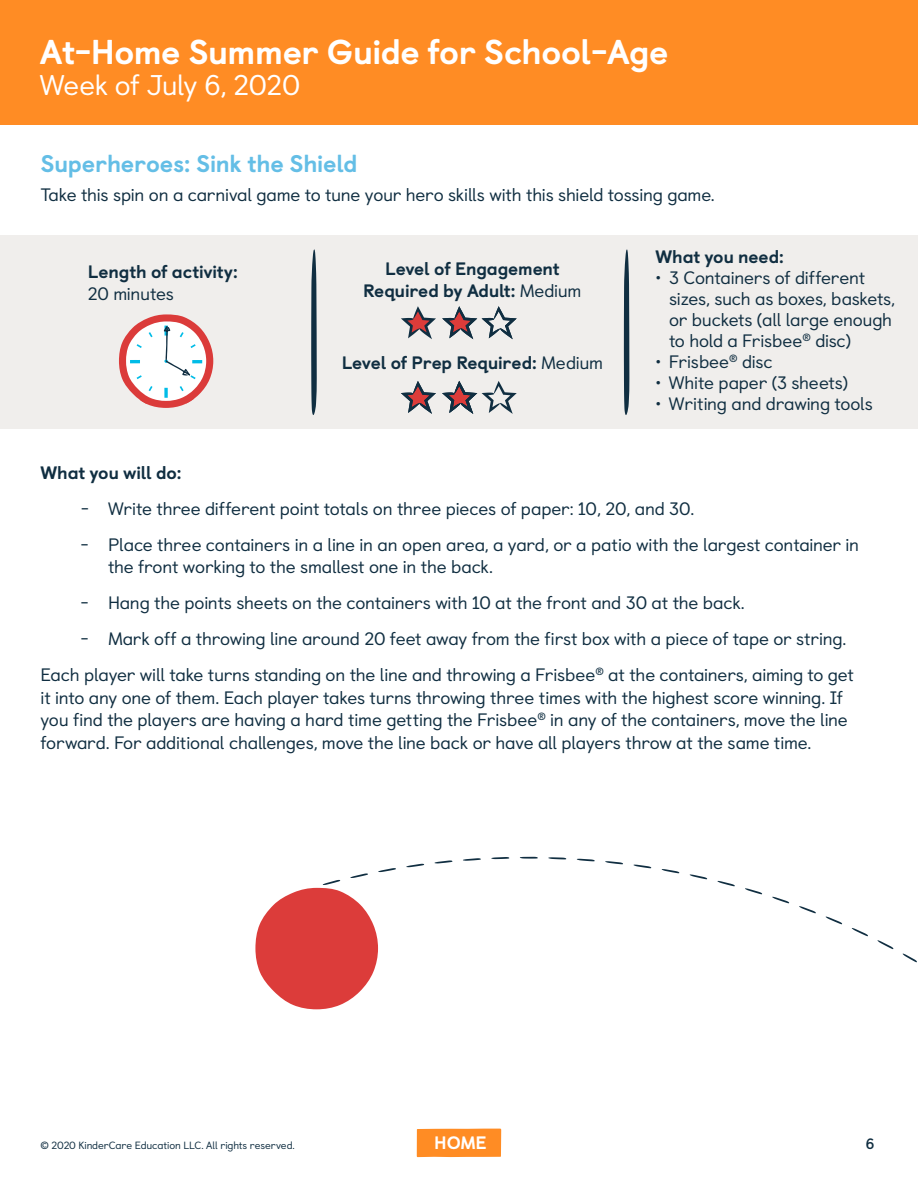
<style>
.page{position:relative;width:918px;height:1188px;background:#fff}
.page>*{position:absolute;margin:0;border:0;box-sizing:border-box;transform-origin:0 0}
.t1{font:800 34.5px "Castledown";letter-spacing:-.015em;color:#fff}
.t2{font:28.5px "Castledown";letter-spacing:-.015em;color:#fff}
.t3{font:800 24px "Castledown";letter-spacing:-.01em;color:#64bee6}
.t4{font:18px/22.5px "Castledown";letter-spacing:-.015em;color:#102e41}
.t5{font:800 18px/22.5px "Castledown";letter-spacing:-.01em;color:#102e41;text-align:center}
.t6{font:800 18px "Castledown";color:#fff}
.t7{font:700 15px "Castledown";color:#102e41}
.t8{font:10.5px "Castledown";letter-spacing:-.01em;color:#102e41}
.s1{font-weight:400}
</style>
<div class="page">
<div style="left:417px;top:1129px;width:84px;height:28px;background:#ff8c24"></div>
<div style="left:0;top:0;width:918px;height:125px;background:#ff8c24"></div>
<div style="left:1px;top:235px;width:917px;height:194px;background:#f0eeec"></div>
<svg style="left:311px;top:249px;width:6px;height:166px"></svg>
<svg style="left:624px;top:249px;width:5px;height:166px"></svg>
<svg style="left:401px;top:306px;width:35px;height:33px"></svg>
<svg style="left:401px;top:381px;width:35px;height:33px"></svg>
<svg style="left:442px;top:306px;width:75px;height:33px"></svg>
<svg style="left:442px;top:381px;width:75px;height:33px"></svg>
<svg style="left:119px;top:314px;width:94px;height:94px"></svg>
<svg style="left:255px;top:868px;width:141px;height:141px"></svg>
<svg style="left:406px;top:864px;width:18px;height:3px"></svg>
<svg style="left:435px;top:860px;width:18px;height:3px"></svg>
<svg style="left:463px;top:858px;width:18px;height:3px"></svg>
<svg style="left:491px;top:857px;width:18px;height:2px"></svg>
<svg style="left:520px;top:857px;width:18px;height:2px"></svg>
<svg style="left:548px;top:857px;width:18px;height:2px"></svg>
<svg style="left:577px;top:859px;width:18px;height:2px"></svg>
<svg style="left:605px;top:861px;width:18px;height:3px"></svg>
<svg style="left:633px;top:865px;width:18px;height:3px"></svg>
<svg style="left:662px;top:869px;width:17px;height:4px"></svg>
<svg style="left:690px;top:874px;width:17px;height:5px"></svg>
<svg style="left:717px;top:881px;width:18px;height:5px"></svg>
<svg style="left:745px;top:888px;width:17px;height:6px"></svg>
<svg style="left:772px;top:897px;width:17px;height:6px"></svg>
<svg style="left:799px;top:906px;width:17px;height:7px"></svg>
<svg style="left:826px;top:916px;width:16px;height:8px"></svg>
<svg style="left:852px;top:928px;width:16px;height:8px"></svg>
<svg style="left:877px;top:940px;width:16px;height:9px"></svg>
<svg style="left:903px;top:953px;width:14px;height:9px"></svg>
<h1 class="t1" style="left:40px;top:24px;width:630px">At-Home Summer Guide for School-Age</h1>
<h2 class="t2" style="left:40px;top:63px;width:262px">Week of July 6, 2020</h2>
<h3 class="t3" style="left:40px;top:144px;width:319px">Superheroes: Sink the Shield</h3>
<p class="t4" style="left:40px;top:182px;width:676px">Take this spin on a carnival game to tune your hero skills with this shield tossing game.</p>
<p class="t5" style="left:88px;top:259px;width:152px">Length of activity:</p>
<p class="t4" style="left:88px;top:281px;width:88px">20 minutes</p>
<p class="t5" style="left:363px;top:256px;width:220px">Level of Engagement<br>Required by Adult: <span class="s1">Medium</span></p>
<p class="t5" style="left:342px;top:350px;width:263px">Level of Prep Required: <span class="s1">Medium</span></p>
<p class="t5" style="left:656px;top:244px;width:130px">What you need:</p>
<p class="t4" style="left:669px;top:266px;width:228px;line-height:21px;text-indent:-14px">• 3 Containers of different sizes, such as boxes, baskets, or buckets (all large enough to hold a Frisbee<sup>®</sup> disc)</p>
<p class="t4" style="left:655px;top:349px;width:119px">• Frisbee<sup>®</sup> disc</p>
<p class="t4" style="left:655px;top:370px;width:194px">• White paper (3 sheets)</p>
<p class="t4" style="left:655px;top:391px;width:219px">• Writing and drawing tools</p>
<p class="t5" style="left:40px;top:459px;width:142px">What you will do:</p>
<p class="t4" style="left:81px;top:495px;width:615px">- Write three different point totals on three pieces of paper: 10, 20, and 30.</p>
<p class="t4" style="left:108px;top:531px;width:753px;text-indent:-27px">- Place three containers in a line in an open area, a yard, or a patio with the largest container in the front working to the smallest one in the back.</p>
<p class="t4" style="left:81px;top:590px;width:665px">- Hang the points sheets on the containers with 10 at the front and 30 at the back.</p>
<p class="t4" style="left:40px;top:619px;width:815px;line-height:36px;text-indent:40px">- Mark off a throwing line around 20 feet away from the first box with a piece of tape or string.<br>Each player will take turns standing on the line and throwing a Frisbee<sup>®</sup> at the containers, aiming to get</p>
<p class="t4" style="left:41px;top:684px;width:809px">it into any one of them. Each player takes turns throwing three times with the highest score winning. If you find the players are having a hard time getting the Frisbee<sup>®</sup> in any of the containers, move the line forward. For additional challenges, move the line back or have all players throw at the same time.</p>
<p class="t8" style="left:40px;top:1137px;width:256px">© 2020 KinderCare Education LLC. All rights reserved.</p>
<p class="t6" style="left:434px;top:1128px;width:54px">HOME</p>
<p class="t7" style="left:866px;top:1132px;width:10px">6</p>
</div>
